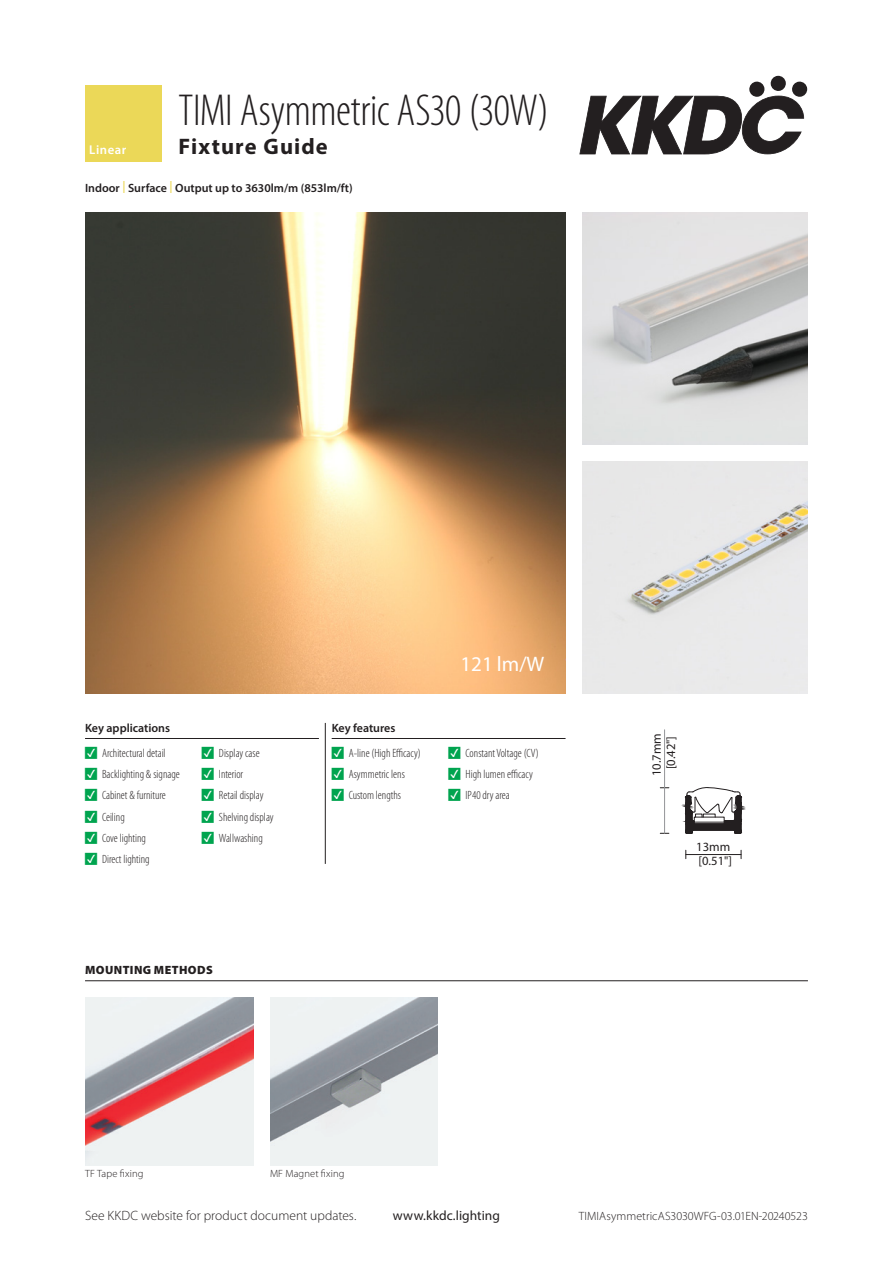
<style>
.page{position:relative;width:893px;height:1263px;background:#fff}
.page>*{position:absolute;margin:0;border:0;box-sizing:border-box;transform-origin:0 0}
.Product_Title{font:300 condensed 45px "Myriad Pro";letter-spacing:-.01em;color:#231f20}
.Spec_Sheet_type{font:700 22.5px "Myriad Pro";letter-spacing:.05em;color:#231f20}
.lumen_W_figure{font:21px "Myriad Pro";color:#fff}
.t1{font:300 13.5px "Myriad Pro";color:#231f20}
.t2{font:13.5px "Myriad Pro";letter-spacing:.005em;color:#231f20}
.t3{font:600 12.75px "Myriad Pro";letter-spacing:.04em;color:#fff}
.t4{font:12.6px/14.2px "Myriad Pro";color:#231f20}
.t5{font:300 condensed 12px "Myriad Pro";color:#231f20}
.summary_points{font:600 12px "Myriad Pro";color:#231f20}
.t6{font:300 12px "Myriad Pro";letter-spacing:.005em;color:#231f20}
.Key_headings{font:600 12px "Myriad Pro";color:#231f20}
.mounting_methods_hea{font:900 12px "Myriad Pro";letter-spacing:.035em;color:#231f20}
.mounting_methods_tex{font:300 10.5px "Myriad Pro";letter-spacing:.01em;color:#231f20}
.s1{color:#ebd858}
.s2{color:#00a44f}
</style>
<div class="page">
<svg style="left:579px;top:96px;width:225px;height:58px"></svg>
<svg style="left:749px;top:81px;width:16px;height:16px"></svg>
<div style="left:770px;top:76px;width:16px;height:15px;background:#231f20;border-radius:50%"></div>
<div style="left:792px;top:81px;width:15px;height:16px;background:#231f20;border-radius:50%"></div>
<div style="left:85px;top:85px;width:77px;height:77px;background:#ebd858"></div>
<img style="left:85px;top:213px;width:481px;height:480px">
<img style="left:583px;top:213px;width:225px;height:231px">
<img style="left:583px;top:461px;width:225px;height:232px">
<svg style="left:685px;top:787px;width:57px;height:47px"></svg>
<hr style="left:686px;top:854px;width:55px;height:1px;background:#231f20">
<hr style="left:664px;top:730px;width:1px;height:103px;background:#939598">
<hr style="left:85px;top:980px;width:723px;height:1px;background:#231f20">
<img style="left:85px;top:997px;width:168px;height:168px">
<img style="left:270px;top:997px;width:168px;height:168px">
<hr style="left:325px;top:723px;width:1px;height:141px;background:#231f20">
<hr style="left:85px;top:738px;width:234px;height:1px;background:#231f20">
<hr style="left:332px;top:738px;width:234px;height:1px;background:#231f20">
<p class="Product_Title" style="left:179px;top:86px;width:372px">TIMI Asymmetric AS30 (30W)</p>
<p class="Spec_Sheet_type" style="left:179px;top:132px;width:151px">Fixture Guide</p>
<p class="summary_points" style="left:85px;top:180px;width:269px">Indoor <span class="s1">|</span> Surface <span class="s1">|</span> Output up to 3630lm/m (853lm/ft)</p>
<p class="t3" style="left:89px;top:142px;width:38px">Linear</p>
<p class="Key_headings" style="left:85px;top:720px;width:87px">Key applications</p>
<p class="t5" style="left:85px;top:746px;width:82px"><span class="s2">•</span> Architectural detail</p>
<p class="t5" style="left:85px;top:768px;width:96px"><span class="s2">•</span> Backlighting &amp; signage</p>
<p class="t5" style="left:85px;top:789px;width:82px"><span class="s2">•</span> Cabinet &amp; furniture</p>
<p class="t5" style="left:85px;top:810px;width:41px"><span class="s2">•</span> Ceiling</p>
<p class="t5" style="left:85px;top:832px;width:62px"><span class="s2">•</span> Cove lighting</p>
<p class="t5" style="left:85px;top:853px;width:66px"><span class="s2">•</span> Direct lighting</p>
<p class="t5" style="left:202px;top:746px;width:59px"><span class="s2">•</span> Display case</p>
<p class="t5" style="left:202px;top:768px;width:43px"><span class="s2">•</span> Interior</p>
<p class="t5" style="left:202px;top:789px;width:63px"><span class="s2">•</span> Retail display</p>
<p class="t5" style="left:202px;top:810px;width:73px"><span class="s2">•</span> Shelving display</p>
<p class="t5" style="left:202px;top:832px;width:62px"><span class="s2">•</span> Wallwashing</p>
<p class="mounting_methods_hea" style="left:85px;top:962px;width:129px">MOUNTING METHODS</p>
<p class="Key_headings" style="left:332px;top:720px;width:65px">Key features</p>
<p class="t5" style="left:332px;top:746px;width:91px"><span class="s2">•</span> A-line (High Efficacy)</p>
<p class="t5" style="left:332px;top:768px;width:75px"><span class="s2">•</span> Asymmetric lens</p>
<p class="t5" style="left:332px;top:789px;width:71px"><span class="s2">•</span> Custom lengths</p>
<p class="lumen_W_figure" style="left:460px;top:651px;width:85px">121 lm/W</p>
<p class="t5" style="left:449px;top:746px;width:92px"><span class="s2">•</span> Constant Voltage (CV)</p>
<p class="t5" style="left:449px;top:768px;width:86px"><span class="s2">•</span> High lumen efficacy</p>
<p class="t5" style="left:449px;top:789px;width:63px"><span class="s2">•</span> IP40 dry area</p>
<p class="mounting_methods_tex" style="left:85px;top:1167px;width:60px">TF Tape fixing</p>
<p class="mounting_methods_tex" style="left:270px;top:1167px;width:76px">MF Magnet fixing</p>
<p class="t4" style="left:649px;top:776px;width:45px;text-align:center;rotate:-90deg">10.7mm [0.42"]</p>
<p class="t4" style="left:696px;top:839px;width:37px">13mm [0.51"]</p>
<p class="t1" style="left:85px;top:1208px;width:273px">See KKDC website for product document updates.</p>
<p class="t2" style="left:393px;top:1207px;width:109px">www.kkdc.lighting</p>
<p class="t6" style="left:579px;top:1209px;width:231px">TIMIAsymmetricAS3030WFG-03.01EN-20240523</p>
</div>
